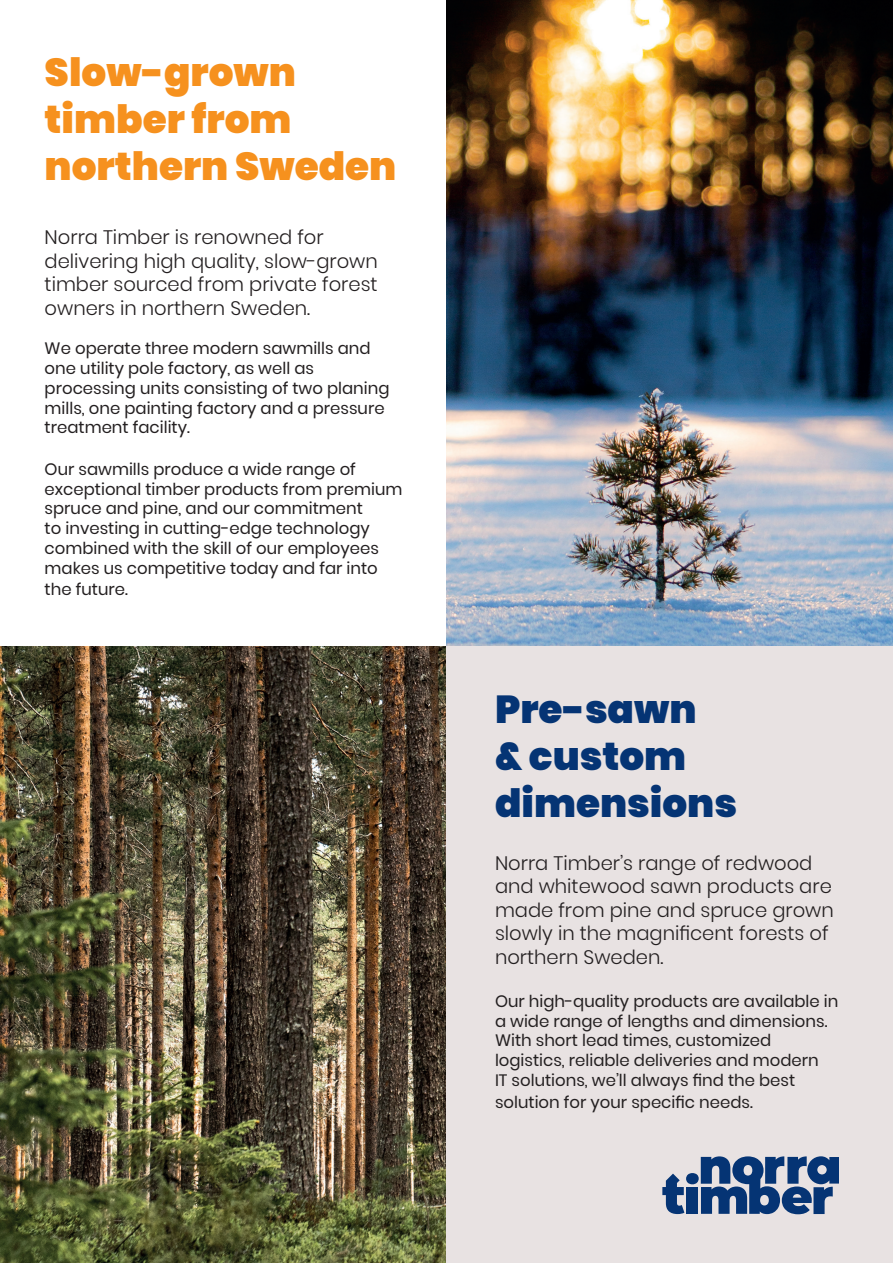
<style>
.page{position:relative;width:893px;height:1263px;background:#fff}
.page>*{position:absolute;margin:0;border:0;box-sizing:border-box;transform-origin:0 0}
.t1{font:900 39px/46.8px "Poppins";color:#f6911e}
.t2{font:900 39px/46.8px "Poppins";color:#053474}
.t3{font:300 19.5px/23.4px "Poppins";color:#231f20}
.t4{font:16.5px/19.8px "Poppins";color:#231f20}
</style>
<div class="page">
<img style="left:446px;top:0;width:447px;height:646px">
<img style="left:0;top:646px;width:446px;height:617px">
<div style="left:446px;top:646px;width:447px;height:617px;background:#e8e2e2"></div>
<svg style="left:662px;top:1156px;width:177px;height:58px"></svg>
<h1 class="t1" style="left:45px;top:49px;width:353px">Slow-grown timber from northern Sweden</h1>
<p class="t3" style="left:45px;top:226px;width:335px">Norra Timber is renowned for delivering high quality, slow-grown timber sourced from private forest owners in northern Sweden.</p>
<p class="t4" style="left:45px;top:339px;width:346px">We operate three modern sawmills and one utility pole factory, as well as processing units consisting of two planing mills, one painting factory and a pressure treatment facility.</p>
<p class="t4" style="left:45px;top:459px;width:359px">Our sawmills produce a wide range of exceptional timber products from premium spruce and pine, and our commitment<br>to investing in cutting-edge technology combined with the skill of our employees makes us competitive today and far into</p>
<p class="t4" style="left:45px;top:580px;width:85px">the future.</p>
<h1 class="t2" style="left:495px;top:686px;width:243px">Pre-sawn<br>&amp; custom dimensions</h1>
<p class="t3" style="left:495px;top:851px;width:340px">Norra Timber’s range of redwood and whitewood sawn products are made from pine and spruce grown slowly in the magnificent forests of northern Sweden.</p>
<p class="t4" style="left:495px;top:991px;width:345px">Our high-quality products are available in a wide range of lengths and dimensions.<br>With short lead times, customized logistics, reliable deliveries and modern<br>IT solutions, we’ll always find the best</p>
<p class="t4" style="left:495px;top:1092px;width:259px">solution for your specific needs.</p>
</div>
